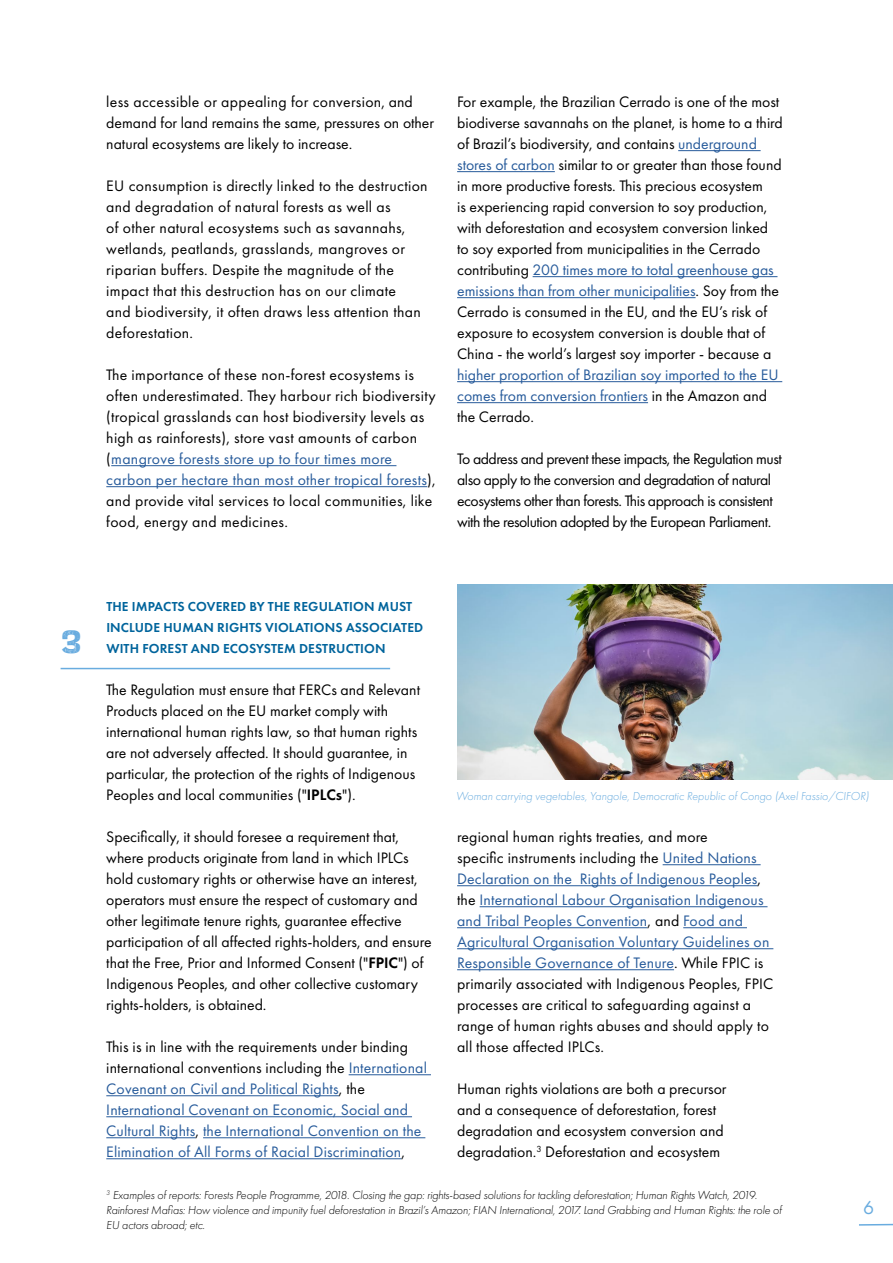
<style>
.page{position:relative;width:893px;height:1263px;background:#fff}
.page>*{position:absolute;margin:0;border:0;box-sizing:border-box;transform-origin:0 0}
.t1{font:700 33.45px "Scarlet Wood";color:#69acdf}
.t2{font:19.5px "Futura PT";color:#69acdf}
.t3{font:15.75px/21px "Futura PT";color:#000}
.t4{font:15.75px/21px "Futura PT";letter-spacing:.02em;color:#000}
.t5{font:15.75px/21px "Futura PT";letter-spacing:.01em;color:#275b9b}
.t6{font:15.75px/21px "Futura PT";letter-spacing:-.03em;color:#000}
.t7{font:600 13.5px/21px "Futura PT";letter-spacing:.01em;color:#00649c}
.t8{font:italic 300 12px/15px "Futura PT";letter-spacing:-.01em;color:#000}
.t9{font:italic 300 12px "Futura PT";color:#69acdf}
.s1{color:#275b9b}
.s2{color:#000}
.s3{font-weight:600}
</style>
<div class="page">
<svg style="left:859px;top:1223px;width:34px;height:3px"></svg>
<hr style="left:111px;top:465px;width:285px;height:1px;background:#275b9b">
<hr style="left:106px;top:486px;width:321px;height:1px;background:#275b9b">
<hr style="left:678px;top:150px;width:83px;height:1px;background:#275b9b">
<hr style="left:457px;top:171px;width:98px;height:1px;background:#275b9b">
<hr style="left:533px;top:276px;width:244px;height:1px;background:#275b9b">
<hr style="left:457px;top:297px;width:239px;height:1px;background:#275b9b">
<hr style="left:457px;top:381px;width:325px;height:1px;background:#275b9b">
<hr style="left:457px;top:402px;width:191px;height:1px;background:#275b9b">
<hr style="left:349px;top:1074px;width:82px;height:1px;background:#275b9b">
<hr style="left:106px;top:1095px;width:233px;height:1px;background:#275b9b">
<hr style="left:106px;top:1116px;width:306px;height:1px;background:#275b9b">
<hr style="left:106px;top:1137px;width:90px;height:1px;background:#275b9b">
<hr style="left:203px;top:1137px;width:222px;height:1px;background:#275b9b">
<hr style="left:106px;top:1158px;width:295px;height:1px;background:#275b9b">
<hr style="left:663px;top:864px;width:98px;height:1px;background:#275b9b">
<hr style="left:457px;top:885px;width:301px;height:1px;background:#275b9b">
<hr style="left:480px;top:906px;width:287px;height:1px;background:#275b9b">
<hr style="left:457px;top:927px;width:190px;height:1px;background:#275b9b">
<hr style="left:683px;top:927px;width:64px;height:1px;background:#275b9b">
<hr style="left:457px;top:948px;width:316px;height:1px;background:#275b9b">
<hr style="left:457px;top:969px;width:217px;height:1px;background:#275b9b">
<hr style="left:61px;top:668px;width:329px;height:1px;background:#69acdf">
<img style="left:457px;top:585px;width:436px;height:195px">
<p class="t3" style="left:106px;top:91px;width:329px">less accessible or appealing for conversion, and demand for land remains the same, pressures on other natural ecosystems are likely to increase.</p>
<p class="t4" style="left:106px;top:175px;width:323px">EU consumption is directly linked to the destruction and degradation of natural forests as well as<br>of other natural ecosystems such as savannahs, wetlands, peatlands, grasslands, mangroves or riparian buffers. Despite the magnitude of the impact that this destruction has on our climate<br>and biodiversity, it often draws less attention than deforestation.</p>
<p class="t4" style="left:106px;top:364px;width:331px">The importance of these non-forest ecosystems is often underestimated. They harbour rich biodiversity (tropical grasslands can host biodiversity levels as high as rainforests), store vast amounts of carbon (<span class="s1">mangrove forests store up to four times more carbon per hectare than most other tropical forests</span>), and provide vital services to local communities, like food, energy and medicines.</p>
<p class="t3" style="left:457px;top:91px;width:327px">For example, the Brazilian Cerrado is one of the most biodiverse savannahs on the planet, is home to a third of Brazil’s biodiversity, and contains <span class="s1">underground stores of carbon</span> similar to or greater than those found in more productive forests. This precious ecosystem<br>is experiencing rapid conversion to soy production, with deforestation and ecosystem conversion linked to soy exported from municipalities in the Cerrado contributing <span class="s1">200 times more to total greenhouse gas emissions than from other municipalities</span>. Soy from the Cerrado is consumed in the EU, and the EU’s risk of exposure to ecosystem conversion is double that of China - the world’s largest soy importer - because a</p>
<p class="t5" style="left:457px;top:364px;width:323px">higher proportion of Brazilian soy imported to the EU comes from conversion frontiers <span class="s2">in the Amazon and the Cerrado.</span></p>
<p class="t6" style="left:457px;top:448px;width:326px">To address and prevent these impacts, the Regulation must also apply to the conversion and degradation of natural ecosystems other than forests. This approach is consistent with the resolution adopted by the European Parliament.</p>
<h1 class="t1" style="left:61px;top:619px;width:22px">3</h1>
<p class="t7" style="left:106px;top:596px;width:318px">THE IMPACTS COVERED BY THE REGULATION MUST<br>INCLUDE HUMAN RIGHTS VIOLATIONS ASSOCIATED<br>WITH FOREST AND ECOSYSTEM DESTRUCTION</p>
<p class="t3" style="left:106px;top:679px;width:315px">The Regulation must ensure that FERCs and Relevant Products placed on the EU market comply with international human rights law, so that human rights are not adversely affected. It should guarantee, in particular, the protection of the rights of Indigenous Peoples and local communities ("<span class="s3">IPLCs</span>").</p>
<p class="t3" style="left:106px;top:826px;width:327px">Specifically, it should foresee a requirement that, where products originate from land in which IPLCs hold customary rights or otherwise have an interest, operators must ensure the respect of customary and other legitimate tenure rights, guarantee effective participation of all affected rights-holders, and ensure that the Free, Prior and Informed Consent ("<span class="s3">FPIC</span>") of Indigenous Peoples, and other collective customary rights-holders, is obtained.</p>
<p class="t5" style="left:106px;top:1036px;width:322px"><span class="s2">This is in line with the requirements under binding international conventions including the</span> International Covenant on Civil and Political Rights<span class="s2">, the </span>International Covenant on Economic, Social and Cultural Rights<span class="s2">,</span> the International Convention on the Elimination of All Forms of Racial Discrimination<span class="s2">,</span></p>
<p class="t9" style="left:456px;top:789px;width:415px">Woman carrying vegetables, Yangole, Democratic Republic of Congo (Axel Fassio/CIFOR)</p>
<p class="t3" style="left:457px;top:826px;width:318px">regional human rights treaties, and more<br>specific instruments including the <span class="s1">United Nations Declaration on the Rights of Indigenous Peoples</span>, the <span class="s1">International Labour Organisation Indigenous and Tribal Peoples Convention</span>, and <span class="s1">Food and Agricultural Organisation Voluntary Guidelines on Responsible Governance of Tenure</span>. While FPIC is primarily associated with Indigenous Peoples, FPIC processes are critical to safeguarding against a range of human rights abuses and should apply to all those affected IPLCs.</p>
<p class="t3" style="left:457px;top:1078px;width:271px">Human rights violations are both a precursor and a consequence of deforestation, forest degradation and ecosystem conversion and degradation.<sup>3</sup> Deforestation and ecosystem</p>
<p class="t8" style="left:106px;top:1188px;width:677px"><sup>3</sup> Examples of reports: Forests People Programme, 2018. Closing the gap: rights-based solutions for tackling deforestation; Human Rights Watch, 2019.<br>Rainforest Mafias: How violence and impunity fuel deforestation in Brazil’s Amazon; FIAN International, 2017. Land Grabbing and Human Rights: the role of<br>EU actors abroad; etc.</p>
<p class="t2" style="left:863px;top:1196px;width:13px">6</p>
</div>
